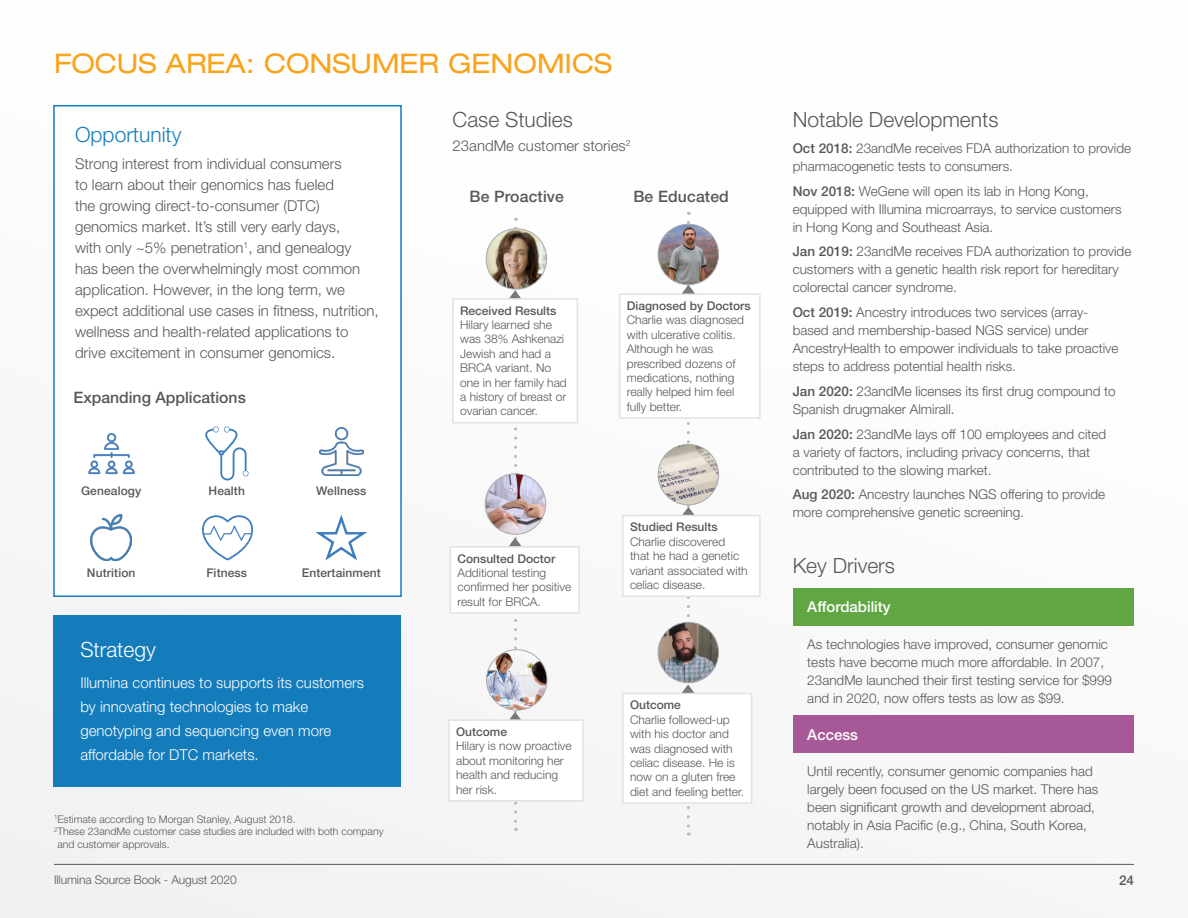
<style>
.page{position:relative;width:1188px;height:918px;background:#fff}
.page>*{position:absolute;margin:0;border:0;box-sizing:border-box;transform-origin:0 0}
.TOC_Title{font:expanded 27px "Helvetica Neue LT Std";color:#f9a31b}
.Section_Subhead{font:300 21px "Helvetica Neue LT Std";color:#57585a}
.Body_Copy{font:300 21px "Helvetica Neue LT Std";color:#157cbc}
.Body_Copy-2{font:300 21px "Helvetica Neue LT Std";color:#fff}
.Body_Copy-3{font:500 15.75px "Helvetica Neue LT Std";letter-spacing:.01em;color:#57585a}
.Section_Subhead-2{font:500 15.75px "Helvetica Neue LT Std";color:#57585a}
.Body_Copy-4{font:300 15px/21px "Helvetica Neue LT Std";color:#57585a}
.Body_Copy-5{font:300 15px/24px "Helvetica Neue LT Std";color:#fff}
.Section_Subhead-3{font:300 15px "Helvetica Neue LT Std";color:#57585a}
.Body_Copy-6{font:500 15px "Helvetica Neue LT Std";color:#fff}
.Body_Copy-7{font:300 13.5px/18px "Helvetica Neue LT Std";color:#57585a}
.t1{font:500 13.5px "Helvetica Neue LT Std";color:#57585a}
.Body_Copy-8{font:300 12px/14.4px "Helvetica Neue LT Std";color:#57585a}
.Body_Copy-9{font:500 12px "Helvetica Neue LT Std";letter-spacing:.01em;color:#57585a}
.footnote{font:300 10.5px/12.6px "Helvetica Neue LT Std";color:#57585a}
.s1{font-weight:500}
</style>
<div class="page">
<hr style="left:54px;top:864px;width:1080px;height:1px;background:#57585a">
<div style="left:53px;top:105px;width:349px;height:492px;border:2px solid #157cbc"></div>
<div style="left:794px;top:588px;width:340px;height:38px;background:#60a744"></div>
<div style="left:794px;top:716px;width:340px;height:37px;background:#a65996"></div>
<svg style="left:447px;top:228px;width:137px;height:603px"></svg>
<svg style="left:618px;top:222px;width:143px;height:614px"></svg>
<div style="left:53px;top:615px;width:348px;height:172px;background:#157cbc"></div>
<img style="left:486px;top:229px;width:61px;height:60px;border-radius:30px">
<div style="left:486px;top:228px;width:61px;height:62px;border:1px solid #a8a9ad;border-radius:50%"></div>
<img style="left:658px;top:224px;width:61px;height:61px;border-radius:30px">
<div style="left:658px;top:224px;width:61px;height:61px;border:1px solid #a8a9ad;border-radius:50%"></div>
<img style="left:485px;top:474px;width:61px;height:60px;border-radius:30px">
<div style="left:485px;top:473px;width:61px;height:62px;border:1px solid #a8a9ad;border-radius:50%"></div>
<img style="left:487px;top:650px;width:60px;height:60px;border-radius:30px">
<div style="left:486px;top:649px;width:62px;height:62px;border:1px solid #a8a9ad;border-radius:50%"></div>
<img style="left:658px;top:622px;width:61px;height:61px;border-radius:30px">
<div style="left:658px;top:622px;width:61px;height:61px;border:1px solid #a8a9ad;border-radius:50%"></div>
<img style="left:658px;top:444px;width:61px;height:61px;border-radius:30px">
<div style="left:658px;top:444px;width:61px;height:61px;border:1px solid #a8a9ad;border-radius:50%"></div>
<img style="left:88px;top:433px;width:47px;height:42px">
<svg style="left:205px;top:426px;width:44px;height:54px"></svg>
<img style="left:91px;top:514px;width:40px;height:47px">
<svg style="left:202px;top:515px;width:51px;height:45px"></svg>
<img style="left:320px;top:428px;width:43px;height:48px">
<svg style="left:316px;top:514px;width:51px;height:47px"></svg>
<p class="TOC_Title" style="left:54px;top:47px;width:560px">FOCUS AREA: CONSUMER GENOMICS</p>
<p class="Body_Copy" style="left:75px;top:121px;width:108px">Opportunity</p>
<p class="Body_Copy-4" style="left:75px;top:153px;width:305px">Strong interest from individual consumers<br>to learn about their genomics has fueled<br>the growing direct-to-consumer (DTC) genomics market. It’s still very early days,<br>with only ~5% penetration<sup>1</sup>, and genealogy<br>has been the overwhelmingly most common application. However, in the long term, we expect additional use cases in fitness, nutrition, wellness and health-related applications to drive excitement in consumer genomics.</p>
<p class="Section_Subhead-2" style="left:73px;top:388px;width:174px">Expanding Applications</p>
<p class="Body_Copy-9" style="left:81px;top:484px;width:62px">Genealogy</p>
<p class="Body_Copy-9" style="left:209px;top:484px;width:38px">Health</p>
<p class="Body_Copy-9" style="left:316px;top:484px;width:52px">Wellness</p>
<p class="Body_Copy-9" style="left:87px;top:566px;width:50px">Nutrition</p>
<p class="Body_Copy-9" style="left:206px;top:566px;width:42px">Fitness</p>
<p class="Body_Copy-9" style="left:302px;top:566px;width:81px">Entertainment</p>
<p class="Body_Copy-2" style="left:80px;top:637px;width:77px">Strategy</p>
<p class="Body_Copy-5" style="left:80px;top:670px;width:285px">Illumina continues to supports its customers by innovating technologies to make genotyping and sequencing even more affordable for DTC markets.</p>
<p class="footnote" style="left:54px;top:812px;width:243px"><sup>1</sup>Estimate according to Morgan Stanley, August 2018.</p>
<p class="footnote" style="left:57px;top:825px;width:328px;text-indent:-3px"><sup>2</sup>These 23andMe customer case studies are included with both company and customer approvals.</p>
<p class="Section_Subhead" style="left:453px;top:107px;width:122px">Case Studies</p>
<p class="Section_Subhead-3" style="left:453px;top:137px;width:179px">23andMe customer stories<sup>2</sup></p>
<p class="Body_Copy-3" style="left:470px;top:187px;width:96px">Be Proactive</p>
<p class="Body_Copy-3" style="left:633px;top:187px;width:97px">Be Educated</p>
<p class="Body_Copy-8" style="left:460px;top:303px;width:108px"><span class="s1">Received Results<br></span>Hilary learned she was 38% Ashkenazi<br>Jewish and had a<br>BRCA variant. No one in her family had a history of breast or ovarian cancer.</p>
<p class="Body_Copy-8" style="left:458px;top:551px;width:115px"><span class="s1">Consulted Doctor<br></span>Additional testing confirmed her positive result for BRCA.</p>
<p class="Body_Copy-8" style="left:456px;top:724px;width:117px"><span class="s1">Outcome<br></span>Hilary is now proactive about monitoring her health and reducing her risk.</p>
<p class="Body_Copy-8" style="left:627px;top:298px;width:125px"><span class="s1">Diagnosed by Doctors<br></span>Charlie was diagnosed with ulcerative colitis.<br>Although he was prescribed dozens of medications, nothing really helped him feel fully better.</p>
<p class="Body_Copy-8" style="left:630px;top:520px;width:119px"><span class="s1">Studied Results<br></span>Charlie discovered that he had a genetic variant associated with celiac disease.</p>
<p class="Body_Copy-8" style="left:630px;top:698px;width:116px"><span class="s1">Outcome<br></span>Charlie followed-up with his doctor and was diagnosed with celiac disease. He is now on a gluten free diet and feeling better.</p>
<p class="Section_Subhead" style="left:793px;top:107px;width:207px">Notable Developments</p>
<p class="Body_Copy-7" style="left:793px;top:139px;width:340px"><span class="s1">Oct 2018:</span> 23andMe receives FDA authorization to provide pharmacogenetic tests to consumers.</p>
<p class="Body_Copy-7" style="left:793px;top:182px;width:330px"><span class="s1">Nov 2018:</span> WeGene will open its lab in Hong Kong, equipped with Illumina microarrays, to service customers in Hong Kong and Southeast Asia.</p>
<p class="Body_Copy-7" style="left:793px;top:242px;width:340px"><span class="s1">Jan 2019:</span> 23andMe receives FDA authorization to provide customers with a genetic health risk report for hereditary colorectal cancer syndrome.</p>
<p class="Body_Copy-7" style="left:793px;top:303px;width:327px"><span class="s1">Oct 2019:</span> Ancestry introduces two services (array&shy;based and membership-based NGS service) under AncestryHealth to empower individuals to take proactive steps to address potential health risks.</p>
<p class="Body_Copy-7" style="left:793px;top:382px;width:325px"><span class="s1">Jan 2020:</span> 23andMe licenses its first drug compound to<br>Spanish drugmaker Almirall.</p>
<p class="Body_Copy-7" style="left:793px;top:425px;width:315px"><span class="s1">Jan 2020:</span> 23andMe lays off 100 employees and cited a variety of factors, including privacy concerns, that contributed to the slowing market.</p>
<p class="Body_Copy-7" style="left:793px;top:485px;width:314px"><span class="s1">Aug 2020:</span> Ancestry launches NGS offering to provide more comprehensive genetic screening.</p>
<p class="Section_Subhead" style="left:793px;top:553px;width:104px">Key Drivers</p>
<p class="Body_Copy-6" style="left:807px;top:598px;width:85px">Affordability</p>
<p class="Body_Copy-7" style="left:807px;top:635px;width:306px">As technologies have improved, consumer genomic tests have become much more affordable. In 2007, 23andMe launched their first testing service for $999 and in 2020, now offers tests as low as $99.</p>
<p class="Body_Copy-6" style="left:807px;top:725px;width:52px">Access</p>
<p class="Body_Copy-7" style="left:807px;top:762px;width:292px">Until recently, consumer genomic companies had largely been focused on the US market. There has been significant growth and development abroad, notably in Asia Pacific (e.g., China, South Korea, Australia).</p>
<p class="Body_Copy-8" style="left:54px;top:872px;width:184px">Illumina Source Book - August 2020</p>
<p class="t1" style="left:1119px;top:872px;width:16px">24</p>
</div>
